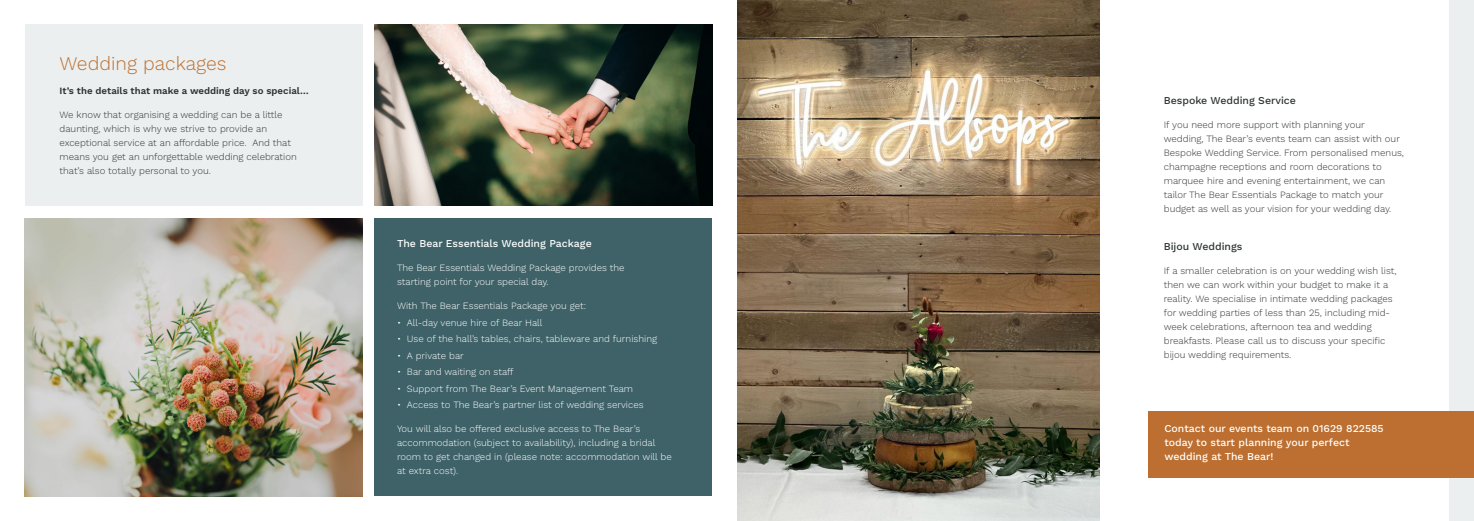
<style>
.page{position:relative;width:1474px;height:521px;background:#fff}
.page>*{position:absolute;margin:0;border:0;box-sizing:border-box;transform-origin:0 0}
.t1{font:300 19.25px "Work Sans";color:#bc6f30}
.Body_copy_bold{font:500 10.5px/14px "Work Sans";color:#fff}
.Body_copy{font:500 10.5px "Work Sans";color:#2d3233}
.Body_copy-2{font:300 9.62px/14px "Work Sans";color:#2d3233}
.Body_copy-3{font:300 9.62px/14px "Work Sans";color:#fff}
.Body_copy-4{font:600 9.62px "Work Sans";color:#2d3233}
</style>
<div class="page">
<div style="left:1449px;top:0;width:24px;height:521px;background:#eceff0"></div>
<img style="left:25px;top:218px;width:337px;height:278px">
<img style="left:375px;top:25px;width:337px;height:181px">
<div style="left:25px;top:25px;width:337px;height:181px;background:#eceff0"></div>
<img style="left:737px;top:0;width:362px;height:521px">
<div style="left:375px;top:218px;width:337px;height:278px;background:#3e6268"></div>
<div style="left:1148px;top:410px;width:325px;height:67px;background:#bc6f30"></div>
<p class="t1" style="left:60px;top:52px;width:169px">Wedding packages</p>
<p class="Body_copy-4" style="left:60px;top:85px;width:251px">It’s the details that make a wedding day so special…</p>
<p class="Body_copy-2" style="left:60px;top:108px;width:239px">We know that organising a wedding can be a little daunting, which is why we strive to provide an exceptional service at an affordable price. And that means you get an unforgettable wedding celebration that’s also totally personal to you.</p>
<p class="Body_copy_bold" style="left:397px;top:237px;width:196px">The Bear Essentials Wedding Package</p>
<p class="Body_copy-3" style="left:397px;top:261px;width:229px">The Bear Essentials Wedding Package provides the starting point for your special day.</p>
<p class="Body_copy-3" style="left:397px;top:299px;width:191px">With The Bear Essentials Package you get:</p>
<p class="Body_copy-3" style="left:397px;top:316px;width:147px">• All-day venue hire of Bear Hall</p>
<p class="Body_copy-3" style="left:397px;top:332px;width:261px">• Use of the hall’s tables, chairs, tableware and furnishing</p>
<p class="Body_copy-3" style="left:397px;top:349px;width:68px">• A private bar</p>
<p class="Body_copy-3" style="left:397px;top:365px;width:118px">• Bar and waiting on staff</p>
<p class="Body_copy-3" style="left:397px;top:382px;width:238px">• Support from The Bear’s Event Management Team</p>
<p class="Body_copy-3" style="left:397px;top:398px;width:248px">• Access to The Bear’s partner list of wedding services</p>
<p class="Body_copy-3" style="left:397px;top:422px;width:276px">You will also be offered exclusive access to The Bear’s accommodation (subject to availability), including a bridal room to get changed in (please note: accommodation will be at extra cost).</p>
<p class="Body_copy" style="left:1163px;top:94px;width:134px">Bespoke Wedding Service</p>
<p class="Body_copy-2" style="left:1163px;top:118px;width:242px">If you need more support with planning your wedding, The Bear’s events team can assist with our Bespoke Wedding Service. From personalised menus, champagne receptions and room decorations to marquee hire and evening entertainment, we can tailor The Bear Essentials Package to match your budget as well as your vision for your wedding day.</p>
<p class="Body_copy" style="left:1163px;top:240px;width:80px">Bijou Weddings</p>
<p class="Body_copy-2" style="left:1163px;top:264px;width:234px">If a smaller celebration is on your wedding wish list, then we can work within your budget to make it a reality. We specialise in intimate wedding packages for wedding parties of less than 25, including mid&shy;week celebrations, afternoon tea and wedding breakfasts. Please call us to discuss your specific bijou wedding requirements.</p>
<p class="Body_copy_bold" style="left:1164px;top:421px;width:221px">Contact our events team on 01629 822585 today to start planning your perfect wedding at The Bear!</p>
</div>
